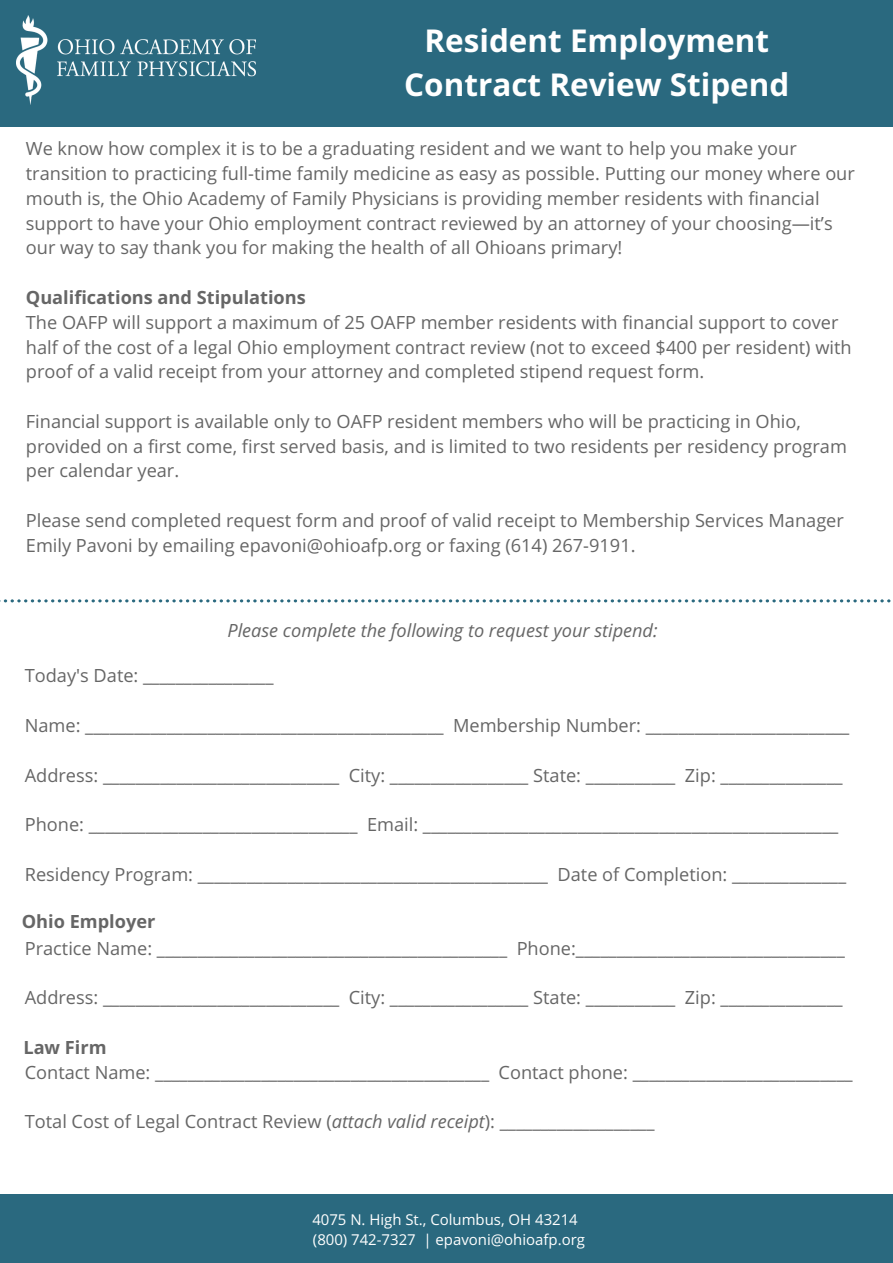
<style>
.page{position:relative;width:893px;height:1263px;background:#fff}
.page>*{position:absolute;margin:0;border:0;box-sizing:border-box;transform-origin:0 0}
.t1{font:700 31.5px/44px "Open Sans";color:#fff;text-align:center}
.t2{font:18.15px/24.8px "Open Sans";color:#666}
.t3{font:700 18.15px "Open Sans";color:#666}
.t4{font:italic 18.15px "Open Sans";color:#666}
.t5{font:15px/20.2px "Open Sans";color:#fff}
.s1{font-style:italic}
</style>
<div class="page">
<div style="left:0;top:0;width:893px;height:127px;background:#2a697f"></div>
<svg style="left:0;top:599px;width:890px;height:3px"></svg>
<div style="left:0;top:1194px;width:893px;height:69px;background:#2a697f"></div>
<img style="left:16px;top:15px;width:239px;height:89px">
<h1 class="t1" style="left:404px;top:18px;width:387px">Resident Employment<br>Contract Review Stipend</h1>
<p class="t2" style="left:26px;top:136px;width:830px">We know how complex it is to be a graduating resident and we want to help you make your transition to practicing full-time family medicine as easy as possible. Putting our money where our mouth is, the Ohio Academy of Family Physicians is providing member residents with financial support to have your Ohio employment contract reviewed by an attorney of your choosing—it’s our way to say thank you for making the health of all Ohioans primary!</p>
<p class="t3" style="left:26px;top:285px;width:281px">Qualifications and Stipulations</p>
<p class="t2" style="left:26px;top:309px;width:827px">The OAFP will support a maximum of 25 OAFP member residents with financial support to cover half of the cost of a legal Ohio employment contract review (not to exceed $400 per resident) with proof of a valid receipt from your attorney and completed stipend request form.</p>
<p class="t2" style="left:26px;top:408px;width:823px">Financial support is available only to OAFP resident members who will be practicing in Ohio, provided on a first come, first served basis, and is limited to two residents per residency program per calendar year.</p>
<p class="t2" style="left:26px;top:508px;width:819px">Please send completed request form and proof of valid receipt to Membership Services Manager<br>Emily Pavoni by emailing epavoni@ohioafp.org or faxing (614) 267-9191.</p>
<p class="t4" style="left:227px;top:618px;width:432px">Please complete the following to request your stipend:</p>
<p class="t2" style="left:25px;top:663px;width:250px">Today's Date: ________________</p>
<p class="t2" style="left:25px;top:712px;width:826px">Name: ____________________________________________ Membership Number: _________________________</p>
<p class="t2" style="left:25px;top:762px;width:819px">Address: _____________________________ City: _________________ State: ___________ Zip: _______________</p>
<p class="t2" style="left:25px;top:812px;width:815px">Phone: _________________________________ Email: ___________________________________________________</p>
<p class="t2" style="left:25px;top:861px;width:823px">Residency Program: ___________________________________________ Date of Completion: ______________</p>
<p class="t3" style="left:22px;top:908px;width:135px">Ohio Employer</p>
<p class="t2" style="left:25px;top:935px;width:821px">Practice Name: ___________________________________________ Phone:_________________________________</p>
<p class="t2" style="left:25px;top:985px;width:819px">Address: _____________________________ City: _________________ State: ___________ Zip: _______________</p>
<p class="t3" style="left:23px;top:1034px;width:85px">Law Firm</p>
<p class="t2" style="left:25px;top:1059px;width:829px">Contact Name: _________________________________________ Contact phone: ___________________________</p>
<p class="t2" style="left:25px;top:1109px;width:631px">Total Cost of Legal Contract Review (<span class="s1">attach valid receipt</span>): ___________________</p>
<p class="t5" style="left:312px;top:1209px;width:274px">4075 N. High St., Columbus, OH 43214 (800) 742-7327 | epavoni@ohioafp.org</p>
</div>
